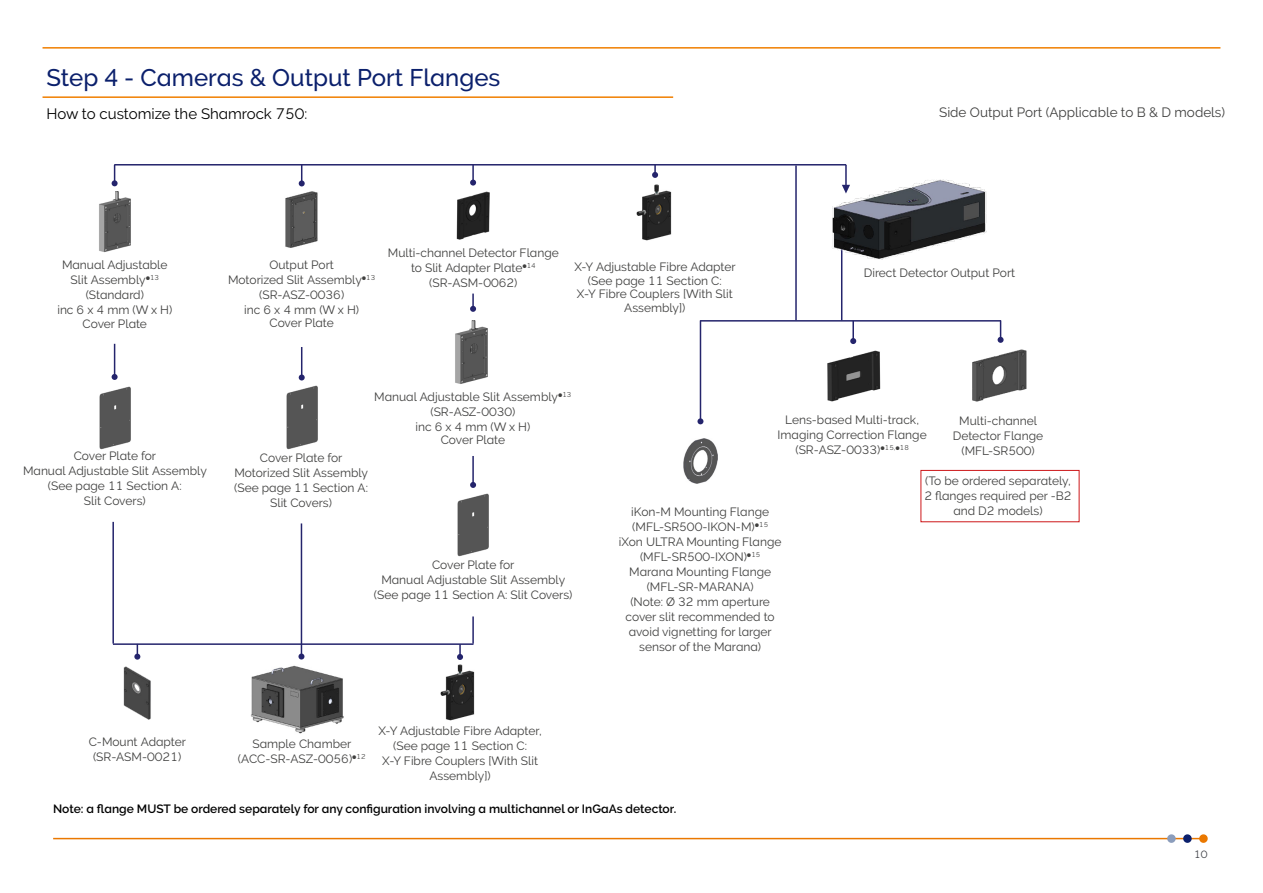
<style>
.page{position:relative;width:1263px;height:893px;background:#fff}
.page>*{position:absolute;margin:0;border:0;box-sizing:border-box;transform-origin:0 0}
.t1{font:24px "Oxford Raleway Medium";color:#0b206c}
.t2{font:15px "Oxford Raleway Regular";color:#000}
.t3{font:13.5px "Oxford Raleway Regular";color:#3f3f3e}
.t4{font:12px/15px "Oxford Raleway Regular";color:#3f3f3e;text-align:center}
.t5{font:700 12px "Oxford Raleway Semi";color:#000}
.t6{font:10.5px "Oxford Raleway Regular";color:#393b41}
</style>
<div class="page">
<hr style="left:53px;top:838px;width:1148px;height:1px;background:#ea7800">
<div style="left:1200px;top:835px;width:7px;height:7px;background:#ea7800;border-radius:50%"></div>
<div style="left:1199px;top:834px;width:9px;height:9px;border:2px solid #ea7800;border-radius:50%"></div>
<div style="left:1168px;top:835px;width:7px;height:7px;background:#8b9dbc;border-radius:50%"></div>
<div style="left:1167px;top:834px;width:9px;height:9px;border:2px solid #8b9dbc;border-radius:50%"></div>
<div style="left:1184px;top:835px;width:7px;height:7px;background:#0b206c;border-radius:50%"></div>
<div style="left:1183px;top:834px;width:9px;height:9px;border:2px solid #0b206c;border-radius:50%"></div>
<hr style="left:43px;top:47px;width:1177px;height:2px;background:#f07f00">
<hr style="left:43px;top:96px;width:630px;height:2px;background:#f07f00">
<hr style="left:114px;top:164px;width:732px;height:2px;background:#24246c">
<hr style="left:113px;top:643px;width:360px;height:2px;background:#24246c">
<hr style="left:845px;top:165px;width:2px;height:24px;background:#24246c">
<hr style="left:841px;top:228px;width:1px;height:92px;background:#24246c">
<img style="left:285px;top:191px;width:33px;height:57px">
<svg style="left:299px;top:165px;width:6px;height:21px"></svg>
<hr style="left:700px;top:320px;width:301px;height:2px;background:#24246c">
<svg style="left:997px;top:320px;width:6px;height:23px"></svg>
<hr style="left:700px;top:320px;width:1px;height:101px;background:#24246c">
<svg style="left:697px;top:418px;width:6px;height:6px"></svg>
<hr style="left:795px;top:165px;width:2px;height:155px;background:#24246c">
<svg style="left:652px;top:165px;width:6px;height:13px"></svg>
<img style="left:972px;top:349px;width:54px;height:53px">
<img style="left:683px;top:439px;width:35px;height:44px">
<svg style="left:112px;top:165px;width:6px;height:21px"></svg>
<img style="left:99px;top:192px;width:32px;height:61px">
<img style="left:455px;top:320px;width:33px;height:64px">
<img style="left:636px;top:185px;width:35px;height:56px">
<img style="left:440px;top:664px;width:35px;height:56px">
<hr style="left:114px;top:344px;width:1px;height:33px;background:#24246c">
<svg style="left:112px;top:374px;width:6px;height:6px"></svg>
<hr style="left:301px;top:347px;width:1px;height:30px;background:#24246c">
<svg style="left:299px;top:374px;width:6px;height:6px"></svg>
<hr style="left:472px;top:616px;width:2px;height:28px;background:#24246c">
<img style="left:99px;top:386px;width:32px;height:63px">
<img style="left:457px;top:494px;width:32px;height:63px">
<hr style="left:112px;top:522px;width:2px;height:122px;background:#24246c">
<hr style="left:301px;top:523px;width:1px;height:133px;background:#24246c">
<svg style="left:298px;top:653px;width:6px;height:6px"></svg>
<img style="left:286px;top:386px;width:32px;height:63px">
<svg style="left:470px;top:165px;width:6px;height:21px"></svg>
<img style="left:457px;top:192px;width:32px;height:47px">
<img style="left:123px;top:666px;width:28px;height:54px">
<img style="left:251px;top:665px;width:93px;height:69px">
<svg style="left:134px;top:644px;width:6px;height:16px"></svg>
<svg style="left:457px;top:644px;width:6px;height:16px"></svg>
<div style="left:920px;top:470px;width:159px;height:52px;border:1px solid #cd1719"></div>
<svg style="left:470px;top:294px;width:6px;height:18px"></svg>
<hr style="left:472px;top:456px;width:2px;height:29px;background:#24246c">
<svg style="left:470px;top:482px;width:6px;height:6px"></svg>
<img style="left:832px;top:179px;width:155px;height:81px">
<hr style="left:852px;top:321px;width:2px;height:20px;background:#24246c">
<svg style="left:850px;top:338px;width:6px;height:6px"></svg>
<img style="left:827px;top:350px;width:53px;height:52px">
<h1 class="t1" style="left:46px;top:64px;width:455px">Step 4 - Cameras &amp; Output Port Flanges</h1>
<p class="t2" style="left:46px;top:105px;width:262px">How to customize the Shamrock 750:</p>
<p class="t3" style="left:939px;top:105px;width:287px">Side Output Port (Applicable to B &amp; D models)</p>
<p class="t4" style="left:57px;top:257px;width:116px">Manual Adjustable<br>Slit Assembly<sup>•13 </sup>(Standard)<br>inc 6 x 4 mm (W x H)</p>
<p class="t4" style="left:83px;top:316px;width:66px">Cover Plate</p>
<p class="t4" style="left:228px;top:257px;width:149px">Output Port<br>Motorized Slit Assembly<sup>•13 </sup>(SR-ASZ-0036)<br>inc 6 x 4 mm (W x H)</p>
<p class="t4" style="left:269px;top:315px;width:66px">Cover Plate</p>
<p class="t4" style="left:388px;top:245px;width:172px">Multi-channel Detector Flange to Slit Adapter Plate<sup>•14 </sup>(SR-ASM-0062)</p>
<p class="t4" style="left:574px;top:260px;width:163px;line-height:13.5px">X-Y Adjustable Fibre Adapter (See page 11 Section C:<br>X-Y Fibre Couplers [With Slit<br>Assembly])</p>
<p class="t4" style="left:864px;top:265px;width:153px">Direct Detector Output Port</p>
<p class="t4" style="left:23px;top:449px;width:185px">Cover Plate for<br>Manual Adjustable Slit Assembly (See page 11 Section A:<br>Slit Covers)</p>
<p class="t4" style="left:374px;top:389px;width:199px">Manual Adjustable Slit Assembly<sup>•13 </sup>(SR-ASZ-0030)<br>inc 6 x 4 mm (W x H)</p>
<p class="t4" style="left:441px;top:433px;width:66px">Cover Plate</p>
<p class="t4" style="left:234px;top:450px;width:135px">Cover Plate for<br>Motorized Slit Assembly (See page 11 Section A:<br>Slit Covers)</p>
<p class="t4" style="left:374px;top:557px;width:200px">Cover Plate for<br>Manual Adjustable Slit Assembly (See page 11 Section A: Slit Covers)</p>
<p class="t4" style="left:777px;top:413px;width:151px">Lens-based Multi-track,<br>Imaging Correction Flange (SR-ASZ-0033)<sup>•15,•18</sup></p>
<p class="t4" style="left:953px;top:414px;width:92px">Multi-channel<br>Detector Flange (MFL-SR500)</p>
<p class="t4" style="left:924px;top:474px;width:149px">(To be ordered separately,<br>2 flanges required per -B2 and D2 models)</p>
<p class="t4" style="left:619px;top:504px;width:164px">iKon-M Mounting Flange (MFL-SR500-IKON-M)<sup>•15 </sup>iXon ULTRA Mounting Flange (MFL-SR500-IXON)<sup>•15<br></sup>Marana Mounting Flange (MFL-SR-MARANA)<br>(Note: Ø 32 mm aperture cover slit recommended to avoid vignetting for larger sensor of the Marana)</p>
<p class="t4" style="left:89px;top:734px;width:99px">C-Mount Adapter (SR-ASM-0021)</p>
<p class="t4" style="left:238px;top:736px;width:129px">Sample Chamber (ACC-SR-ASZ-0056)<sup>•12</sup></p>
<p class="t4" style="left:378px;top:723px;width:165px">X-Y Adjustable Fibre Adapter, (See page 11 Section C:<br>X-Y Fibre Couplers [With Slit<br>Assembly])</p>
<p class="t5" style="left:53px;top:802px;width:625px">Note: a flange MUST be ordered separately for any configuration involving a multichannel or InGaAs detector.</p>
<p class="t6" style="left:1194px;top:848px;width:15px">10</p>
</div>
